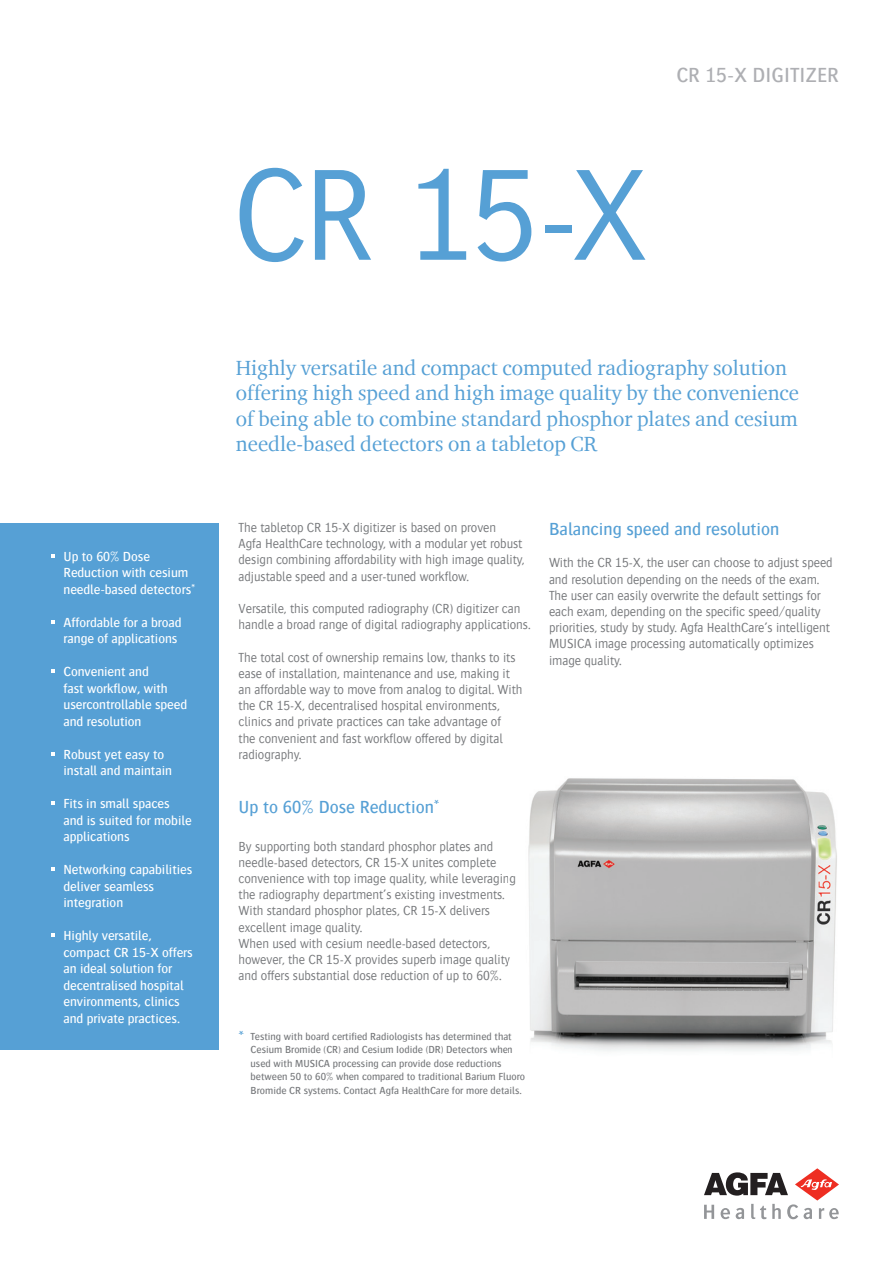
<style>
.page{position:relative;width:893px;height:1263px;background:#fff}
.page>*{position:absolute;margin:0;border:0;box-sizing:border-box;transform-origin:0 0}
.t1{font:300 135px "Bosis For Agfa";color:#56a0d5}
.t2{font:21px/25.2px "Charter ITC For Agfa";color:#56a0d5}
.t3{font:500 21px "Bosis For Agfa";color:#aeafb3}
.t4{font:500 18px "Bosis For Agfa";color:#56a0d5}
.t5{font:300 13.5px/16.2px "Bosis For Agfa";letter-spacing:-.005em;color:#76787b}
.t6{font:500 13.5px/16.5px "Bosis For Agfa";letter-spacing:-.005em;color:#fff}
.t7{font:500 10.5px/13.5px "Bosis For Agfa";color:#76787b}
.s1{font-size:18px;color:#56a0d5}
</style>
<div class="page">
<svg style="left:704px;top:1168px;width:135px;height:51px"></svg>
<div style="left:0;top:523px;width:218px;height:527px;background:#56a0d5"></div>
<svg style="left:51px;top:554px;width:3px;height:4px"></svg>
<svg style="left:51px;top:620px;width:3px;height:4px"></svg>
<svg style="left:51px;top:752px;width:3px;height:4px"></svg>
<img style="left:528px;top:778px;width:309px;height:273px">
<p class="t6" style="left:64px;top:548px;width:134px">Up to 60% Dose<br>Reduction with cesium needle-based detectors*</p>
<p class="t6" style="left:64px;top:614px;width:120px">Affordable for a broad range of applications</p>
<p class="t6" style="left:64px;top:663px;width:125px">Convenient and<br>fast workflow, with usercontrollable speed and resolution</p>
<p class="t6" style="left:64px;top:746px;width:110px">Robust yet easy to install and maintain</p>
<p class="t6" style="left:64px;top:795px;width:130px">Fits in small spaces and is suited for mobile applications</p>
<p class="t6" style="left:64px;top:861px;width:130px">Networking capabilities deliver seamless integration</p>
<p class="t6" style="left:64px;top:927px;width:131px">Highly versatile, compact CR 15-X offers an ideal solution for decentralised hospital environments, clinics and private practices.</p>
<h2 class="t3" style="left:676px;top:64px;width:164px">CR 15-X DIGITIZER</h2>
<h1 class="t1" style="left:233px;top:145px;width:417px">CR 15-X</h1>
<h2 class="t2" style="left:236px;top:355px;width:565px">Highly versatile and compact computed radiography solution offering high speed and high image quality by the convenience of being able to combine standard phosphor plates and cesium needle-based detectors on a tabletop CR</h2>
<p class="t5" style="left:239px;top:519px;width:288px">The tabletop CR 15-X digitizer is based on proven<br>Agfa HealthCare technology, with a modular yet robust design combining affordability with high image quality, adjustable speed and a user-tuned workflow.</p>
<p class="t5" style="left:239px;top:600px;width:294px">Versatile, this computed radiography (CR) digitizer can handle a broad range of digital radiography applications.</p>
<p class="t5" style="left:239px;top:649px;width:285px">The total cost of ownership remains low, thanks to its ease of installation, maintenance and use, making it an affordable way to move from analog to digital. With the CR 15-X, decentralised hospital environments, clinics and private practices can take advantage of<br>the convenient and fast workflow offered by digital radiography.</p>
<h3 class="t4" style="left:239px;top:797px;width:203px">Up to 60% Dose Reduction*</h3>
<p class="t5" style="left:239px;top:838px;width:279px">By supporting both standard phosphor plates and needle-based detectors, CR 15-X unites complete convenience with top image quality, while leveraging the radiography department’s existing investments.<br>With standard phosphor plates, CR 15-X delivers excellent image quality.<br>When used with cesium needle-based detectors, however, the CR 15-X provides superb image quality and offers substantial dose reduction of up to 60%.</p>
<h3 class="t4" style="left:549px;top:519px;width:232px">Balancing speed and resolution</h3>
<p class="t5" style="left:549px;top:555px;width:285px">With the CR 15-X, the user can choose to adjust speed and resolution depending on the needs of the exam.<br>The user can easily overwrite the default settings for each exam, depending on the specific speed/quality priorities, study by study. Agfa HealthCare’s intelligent MUSICA image processing automatically optimizes image quality.</p>
<p class="t7" style="left:251px;top:1029px;width:276px;text-indent:-12px"><span class="s1">*</span> Testing with board certified Radiologists has determined that Cesium Bromide (CR) and Cesium Iodide (DR) Detectors when used with MUSICA processing can provide dose reductions between 50 to 60% when compared to traditional Barium Fluoro Bromide CR systems. Contact Agfa HealthCare for more details.</p>
</div>
